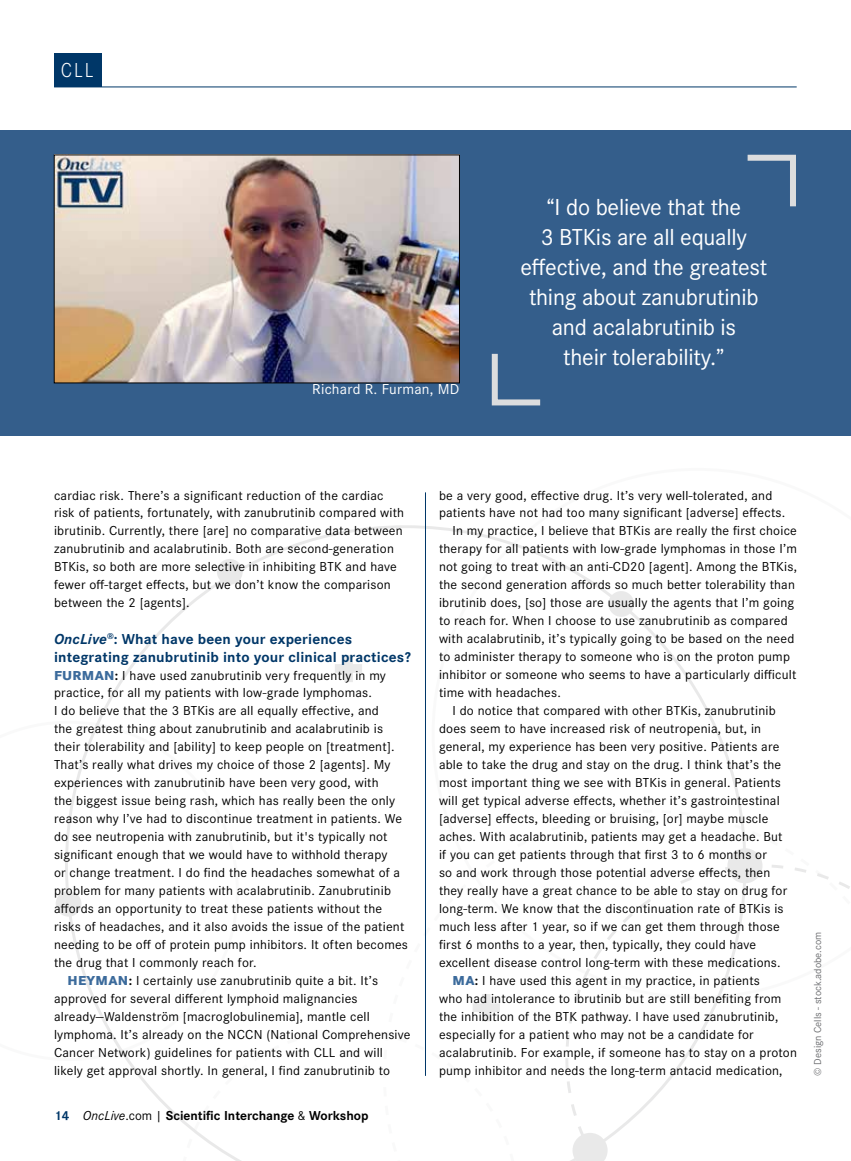
<style>
.page{position:relative;width:851px;height:1161px;background:#fff}
.page>*{position:absolute;margin:0;border:0;box-sizing:border-box;transform-origin:0 0}
.t1{font:24px/30px "Corporate S";letter-spacing:-.01em;color:#fff;text-align:center;scale:.9 1}
.t2{font:300 21px "Corporate S";color:#fff;scale:.9 1}
.t3{font:700 15px/18px "Corporate S";letter-spacing:.01em;color:#003768}
.t4{font:15px "Corporate S";letter-spacing:.015em;color:#fff}
.t5{font:13.5px/18px "Corporate S";letter-spacing:.015em;color:#000}
.t6{font:700 13.5px "Corporate S";color:#000}
.t7{font:10.5px "Corporate S";color:#6d6e71}
.s1{font-style:italic}
.s2{font-weight:800;color:#3c6b9c}
.s3{font-weight:700}
.s4{color:#003768}
.s5{font-weight:400;font-style:italic}
.s6{font-weight:400}
</style>
<div class="page">
<hr style="left:54px;top:87px;width:742px;height:1px;background:#003768">
<div style="left:54px;top:53px;width:47px;height:34px;background:#003768"></div>
<svg style="left:510px;top:543px;width:210px;height:198px"></svg>
<svg style="left:56px;top:721px;width:74px;height:340px"></svg>
<svg style="left:95px;top:723px;width:29px;height:330px"></svg>
<svg style="left:178px;top:1115px;width:63px;height:46px"></svg>
<div style="left:727px;top:848px;width:35px;height:35px;background:#e9e9e9;border-radius:50%"></div>
<div style="left:217px;top:559px;width:26px;height:26px;background:#e9e9e9;border-radius:50%"></div>
<div style="left:56px;top:891px;width:25px;height:26px;background:#e9e9e9;border-radius:50%"></div>
<div style="left:608px;top:591px;width:26px;height:26px;background:#e9e9e9;border-radius:50%"></div>
<svg style="left:565px;top:864px;width:285px;height:297px"></svg>
<svg style="left:335px;top:655px;width:27px;height:27px"></svg>
<svg style="left:473px;top:994px;width:27px;height:27px"></svg>
<div style="left:0;top:130px;width:850px;height:306px;background:#345e8b"></div>
<img style="left:56px;top:157px;width:401px;height:224px">
<svg style="left:491px;top:353px;width:50px;height:53px"></svg>
<svg style="left:747px;top:154px;width:49px;height:53px"></svg>
<hr style="left:425px;top:493px;width:1px;height:583px;background:#003768">
<h2 class="t2" style="left:61px;top:58px;width:38px">CLL</h2>
<p class="t4" style="left:312px;top:381px;width:149px">Richard R. Furman, MD</p>
<h1 class="t1" style="left:520px;top:192px;width:276px">“I do believe that the<br>3 BTKis are all equally effective, and the greatest thing about zanubrutinib and acalabrutinib is<br>their tolerability.”</h1>
<p class="t5" style="left:54px;top:486px;width:351px">cardiac risk. There’s a significant reduction of the cardiac risk of patients, fortunately, with zanubrutinib compared with ibrutinib. Currently, there [are] no comparative data between zanubrutinib and acalabrutinib. Both are second-generation BTKis, so both are more selective in inhibiting BTK and have fewer off-target effects, but we don’t know the comparison between the 2 [agents].</p>
<p class="t3" style="left:54px;top:630px;width:358px"><span class="s1">OncLive</span><sup>®</sup>: What have been your experiences integrating zanubrutinib into your clinical practices?</p>
<p class="t5" style="left:54px;top:666px;width:333px"><span class="s2">FURMAN</span><span class="s3">:</span> I have used zanubrutinib very frequently in my</p>
<p class="t5" style="left:54px;top:684px;width:319px">practice, for all my patients with low-grade lymphomas.</p>
<p class="t5" style="left:54px;top:702px;width:326px">I do believe that the 3 BTKis are all equally effective, and</p>
<p class="t5" style="left:54px;top:720px;width:330px">the greatest thing about zanubrutinib and acalabrutinib is</p>
<p class="t5" style="left:54px;top:738px;width:342px">their tolerability and [ability] to keep people on [treatment].</p>
<p class="t5" style="left:54px;top:756px;width:338px">That’s really what drives my choice of those 2 [agents]. My</p>
<p class="t5" style="left:54px;top:774px;width:326px">experiences with zanubrutinib have been very good, with</p>
<p class="t5" style="left:54px;top:792px;width:342px">the biggest issue being rash, which has really been the only</p>
<p class="t5" style="left:54px;top:810px;width:350px">reason why I’ve had to discontinue treatment in patients. We</p>
<p class="t5" style="left:54px;top:828px;width:335px">do see neutropenia with zanubrutinib, but it's typically not</p>
<p class="t5" style="left:54px;top:846px;width:335px">significant enough that we would have to withhold therapy</p>
<p class="t5" style="left:54px;top:864px;width:347px">or change treatment. I do find the headaches somewhat of a</p>
<p class="t5" style="left:54px;top:882px;width:338px">problem for many patients with acalabrutinib. Zanubrutinib</p>
<p class="t5" style="left:54px;top:900px;width:329px">affords an opportunity to treat these patients without the</p>
<p class="t5" style="left:54px;top:918px;width:352px">risks of headaches, and it also avoids the issue of the patient</p>
<p class="t5" style="left:54px;top:936px;width:355px">needing to be off of protein pump inhibitors. It often becomes</p>
<p class="t5" style="left:54px;top:954px;width:204px">the drug that I commonly reach for.</p>
<p class="t5" style="left:67px;top:972px;width:312px"><span class="s2">HEYMAN</span><span class="s3">:</span> I certainly use zanubrutinib quite a bit. It’s</p>
<p class="t5" style="left:54px;top:990px;width:305px">approved for several different lymphoid malignancies</p>
<p class="t5" style="left:54px;top:1008px;width:317px">already—Waldenström [macroglobulinemia], mantle cell</p>
<p class="t5" style="left:54px;top:1026px;width:358px">lymphoma. It’s already on the NCCN (National Comprehensive</p>
<p class="t5" style="left:54px;top:1044px;width:330px">Cancer Network) guidelines for patients with CLL and will</p>
<p class="t5" style="left:54px;top:1062px;width:337px">likely get approval shortly. In general, I find zanubrutinib to</p>
<p class="t6" style="left:54px;top:1107px;width:316px"><span class="s4">14</span> <span class="s5">OncLive</span><span class="s6">.com |</span> Scientific Interchange <span class="s6">&amp;</span> Workshop</p>
<p class="t5" style="left:439px;top:486px;width:335px">be a very good, effective drug. It’s very well-tolerated, and</p>
<p class="t5" style="left:439px;top:504px;width:348px">patients have not had too many significant [adverse] effects.</p>
<p class="t5" style="left:452px;top:522px;width:346px">In my practice, I believe that BTKis are really the first choice</p>
<p class="t5" style="left:439px;top:540px;width:359px">therapy for all patients with low-grade lymphomas in those I’m</p>
<p class="t5" style="left:439px;top:558px;width:359px">not going to treat with an anti-CD20 [agent]. Among the BTKis,</p>
<p class="t5" style="left:439px;top:576px;width:357px">the second generation affords so much better tolerability than</p>
<p class="t5" style="left:439px;top:594px;width:357px">ibrutinib does, [so] those are usually the agents that I’m going</p>
<p class="t5" style="left:439px;top:612px;width:350px">to reach for. When I choose to use zanubrutinib as compared</p>
<p class="t5" style="left:439px;top:630px;width:357px">with acalabrutinib, it’s typically going to be based on the need</p>
<p class="t5" style="left:439px;top:648px;width:352px">to administer therapy to someone who is on the proton pump</p>
<p class="t5" style="left:439px;top:666px;width:359px">inhibitor or someone who seems to have a particularly difficult</p>
<p class="t5" style="left:439px;top:684px;width:123px">time with headaches.</p>
<p class="t5" style="left:452px;top:702px;width:325px">I do notice that compared with other BTKis, zanubrutinib</p>
<p class="t5" style="left:439px;top:720px;width:324px">does seem to have increased risk of neutropenia, but, in</p>
<p class="t5" style="left:439px;top:738px;width:342px">general, my experience has been very positive. Patients are</p>
<p class="t5" style="left:439px;top:756px;width:344px">able to take the drug and stay on the drug. I think that’s the</p>
<p class="t5" style="left:439px;top:774px;width:343px">most important thing we see with BTKis in general. Patients</p>
<p class="t5" style="left:439px;top:792px;width:342px">will get typical adverse effects, whether it’s gastrointestinal</p>
<p class="t5" style="left:439px;top:810px;width:331px">[adverse] effects, bleeding or bruising, [or] maybe muscle</p>
<p class="t5" style="left:439px;top:828px;width:345px">aches. With acalabrutinib, patients may get a headache. But</p>
<p class="t5" style="left:439px;top:846px;width:329px">if you can get patients through that first 3 to 6 months or</p>
<p class="t5" style="left:439px;top:864px;width:333px">so and work through those potential adverse effects, then</p>
<p class="t5" style="left:439px;top:882px;width:350px">they really have a great chance to be able to stay on drug for</p>
<p class="t5" style="left:439px;top:900px;width:346px">long-term. We know that the discontinuation rate of BTKis is</p>
<p class="t5" style="left:439px;top:918px;width:342px">much less after 1 year, so if we can get them through those</p>
<p class="t5" style="left:439px;top:936px;width:318px">first 6 months to a year, then, typically, they could have</p>
<p class="t5" style="left:439px;top:954px;width:343px">excellent disease control long-term with these medications.</p>
<p class="t5" style="left:452px;top:972px;width:309px"><span class="s2">MA</span><span class="s3">:</span> I have used this agent in my practice, in patients</p>
<p class="t5" style="left:439px;top:990px;width:344px">who had intolerance to ibrutinib but are still benefiting from</p>
<p class="t5" style="left:439px;top:1008px;width:341px">the inhibition of the BTK pathway. I have used zanubrutinib,</p>
<p class="t5" style="left:439px;top:1026px;width:316px">especially for a patient who may not be a candidate for</p>
<p class="t5" style="left:439px;top:1044px;width:359px">acalabrutinib. For example, if someone has to stay on a proton</p>
<p class="t5" style="left:439px;top:1062px;width:345px">pump inhibitor and needs the long-term antacid medication,</p>
<p class="t7" style="left:811px;top:1076px;width:145px;rotate:-90deg">© Design Cells - stock.adobe.com</p>
</div>
